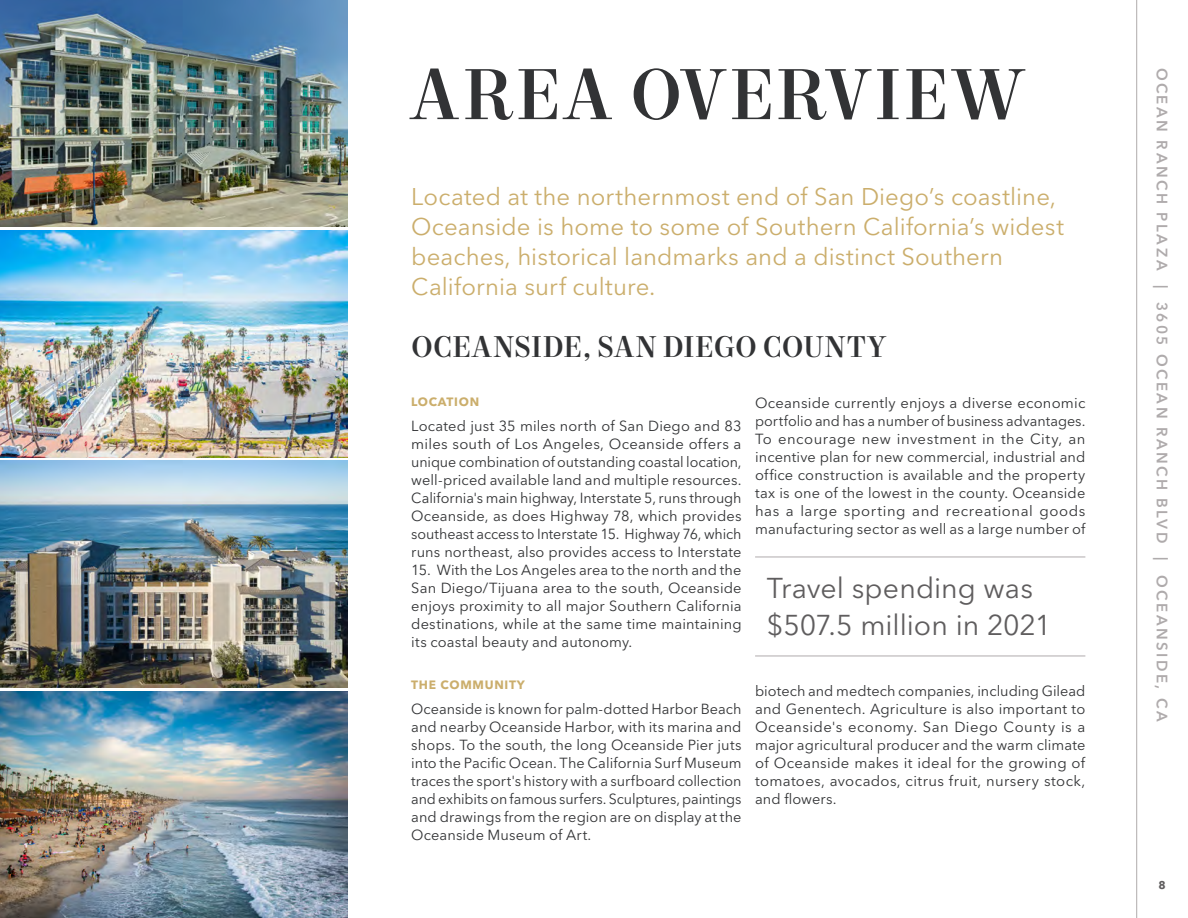
<style>
.page{position:relative;width:1188px;height:918px;background:#fff}
.page>*{position:absolute;margin:0;border:0;box-sizing:border-box;transform-origin:0 0}
.t1{font:500 72px "Mort Modern 09";letter-spacing:.03em;color:#323335}
.t2{font:500 30px "Mort Modern 09";letter-spacing:.005em;color:#323335}
.t3{font:28.5px/37.5px "Avenir Next LT Pro";color:#5f5d5e}
.t4{font:24px/30px "Avenir Next LT Pro";letter-spacing:.005em;color:#cbae6c}
.t5{font:600 15px "Avenir Next LT Pro";letter-spacing:.16em;color:#afabac}
.t6{font:14.55px/18px "Avenir Next LT Pro";letter-spacing:.01em;color:#323335;text-align:justify}
.t7{font:700 12px "Avenir Next LT Pro";letter-spacing:.06em;color:#cbae6c}
.t8{font:700 11.25px "Avenir Next LT Pro";color:#5f5d5e}
</style>
<div class="page">
<hr style="left:1136px;top:0;width:1px;height:918px;background:#afabac">
<hr style="left:755px;top:557px;width:330px;height:1px;background:#afabac">
<hr style="left:755px;top:656px;width:330px;height:1px;background:#afabac">
<img style="left:0;top:0;width:347px;height:227px">
<img style="left:0;top:230px;width:347px;height:227px">
<img style="left:0;top:461px;width:347px;height:227px">
<img style="left:0;top:691px;width:347px;height:227px">
<h1 class="t1" style="left:411px;top:49px;width:614px">AREA OVERVIEW</h1>
<h3 class="t4" style="left:411px;top:181px;width:654px">Located at the northernmost end of San Diego’s coastline, Oceanside is home to some of Southern California’s widest beaches, historical landmarks and a distinct Southern California surf culture.</h3>
<h2 class="t2" style="left:411px;top:328px;width:476px">OCEANSIDE, SAN DIEGO COUNTY</h2>
<p class="t7" style="left:411px;top:395px;width:69px">LOCATION</p>
<p class="t6" style="left:411px;top:417px;width:332px">Located just 35 miles north of San Diego and 83 miles south of Los Angeles, Oceanside offers a unique combination of outstanding coastal location, well-priced available land and multiple resources.<br>California's main highway, Interstate 5, runs through Oceanside, as does Highway 78, which provides southeast access to Interstate 15. Highway 76, which runs northeast, also provides access to Interstate</p>
<p class="t6" style="left:411px;top:561px;width:332px">15. With the Los Angeles area to the north and the San Diego/Tijuana area to the south, Oceanside enjoys proximity to all major Southern California destinations, while at the same time maintaining its coastal beauty and autonomy.</p>
<p class="t7" style="left:411px;top:678px;width:115px">THE COMMUNITY</p>
<p class="t6" style="left:411px;top:700px;width:332px">Oceanside is known for palm-dotted Harbor Beach and nearby Oceanside Harbor, with its marina and shops. To the south, the long Oceanside Pier juts into the Pacific Ocean. The California Surf Museum traces the sport's history with a surfboard collection and exhibits on famous surfers. Sculptures, paintings and drawings from the region are on display at the Oceanside Museum of Art.</p>
<p class="t6" style="left:755px;top:394px;width:332px">Oceanside currently enjoys a diverse economic portfolio and has a number of business advantages.<br>To encourage new investment in the City, an incentive plan for new commercial, industrial and office construction is available and the property tax is one of the lowest in the county. Oceanside has a large sporting and recreational goods manufacturing sector as well as a large number of</p>
<h3 class="t3" style="left:767px;top:569px;width:286px">Travel spending was $507.5 million in 2021</h3>
<p class="t6" style="left:755px;top:682px;width:332px">biotech and medtech companies, including Gilead and Genentech. Agriculture is also important to Oceanside's economy. San Diego County is a major agricultural producer and the warm climate of Oceanside makes it ideal for the growing of tomatoes, avocados, citrus fruit, nursery stock, and flowers.</p>
<p class="t5" style="left:1171px;top:68px;width:656px;rotate:90deg">OCEAN RANCH PLAZA | 3605 OCEAN RANCH BLVD | OCEANSIDE, CA</p>
<p class="t8" style="left:1159px;top:878px;width:9px">8</p>
</div>
